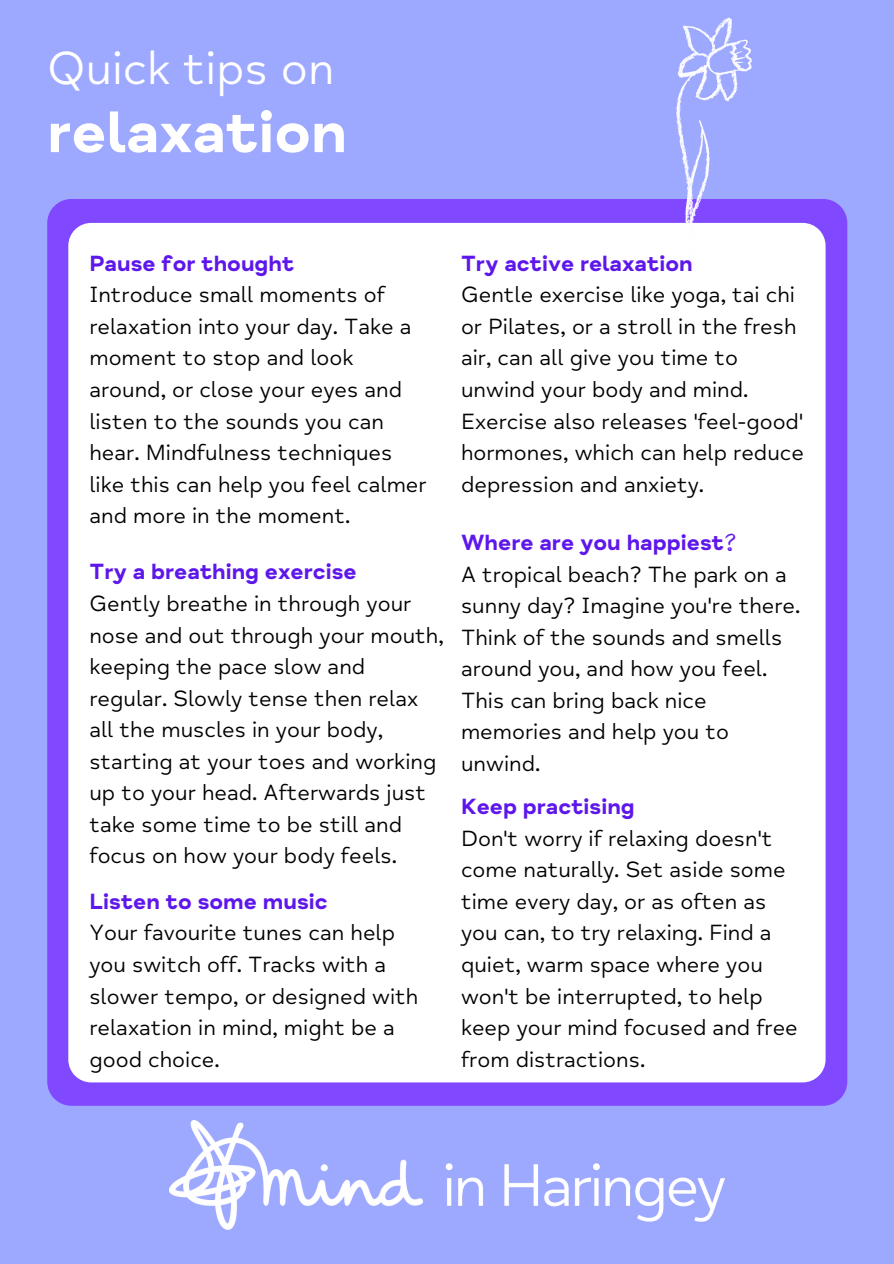
<style>
.page{position:relative;width:894px;height:1264px;background:#fff}
.page>*{position:absolute;margin:0;border:0;box-sizing:border-box;transform-origin:0 0}
.t1{font:60px "Mind Meridian W05 Display";color:#fff}
.t2{font:47.25px "Mind Meridian";color:#fff}
.t3{font:22.5px/31.5px "Mind Meridian";color:#000}
.t4{font:22.5px "Mind Meridian W05 Display";color:#5e17eb}
</style>
<div class="page">
<div style="left:0;top:0;width:893px;height:1263px;background:#9da8ff"></div>
<img style="left:170px;top:1120px;width:554px;height:109px">
<div style="left:47px;top:199px;width:800px;height:906px;background:#8149ff;border-radius:24px"></div>
<div style="left:68px;top:223px;width:757px;height:859px;background:#fff;border-radius:23px"></div>
<img style="left:584px;top:17px;width:262px;height:247px">
<p class="t2" style="left:47px;top:40px;width:288px">Quick tips on</p>
<p class="t1" style="left:47px;top:96px;width:301px">relaxation</p>
<p class="t4" style="left:89px;top:250px;width:206px">Pause for thought</p>
<p class="t3" style="left:89px;top:279px;width:338px">Introduce small moments of relaxation into your day. Take a moment to stop and look around, or close your eyes and listen to the sounds you can hear. Mindfulness techniques like this can help you feel calmer and more in the moment.</p>
<p class="t4" style="left:89px;top:558px;width:269px">Try a breathing exercise</p>
<p class="t3" style="left:89px;top:588px;width:356px">Gently breathe in through your nose and out through your mouth, keeping the pace slow and regular. Slowly tense then relax all the muscles in your body, starting at your toes and working up to your head. Afterwards just take some time to be still and focus on how your body feels.</p>
<p class="t4" style="left:89px;top:887px;width:240px">Listen to some music</p>
<p class="t3" style="left:89px;top:917px;width:330px">Your favourite tunes can help you switch off. Tracks with a slower tempo, or designed with relaxation in mind, might be a good choice.</p>
<p class="t4" style="left:461px;top:250px;width:233px">Try active relaxation</p>
<p class="t3" style="left:461px;top:279px;width:344px">Gentle exercise like yoga, tai chi or Pilates, or a stroll in the fresh air, can all give you time to unwind your body and mind.<br>Exercise also releases 'feel-good' hormones, which can help reduce depression and anxiety.</p>
<p class="t4" style="left:461px;top:529px;width:277px">Where are you happiest?</p>
<p class="t3" style="left:461px;top:559px;width:341px">A tropical beach? The park on a sunny day? Imagine you're there.<br>Think of the sounds and smells around you, and how you feel.<br>This can bring back nice memories and help you to unwind.</p>
<p class="t4" style="left:461px;top:793px;width:175px">Keep practising</p>
<p class="t3" style="left:461px;top:823px;width:338px">Don't worry if relaxing doesn't come naturally. Set aside some time every day, or as often as you can, to try relaxing. Find a quiet, warm space where you won't be interrupted, to help keep your mind focused and free from distractions.</p>
</div>
